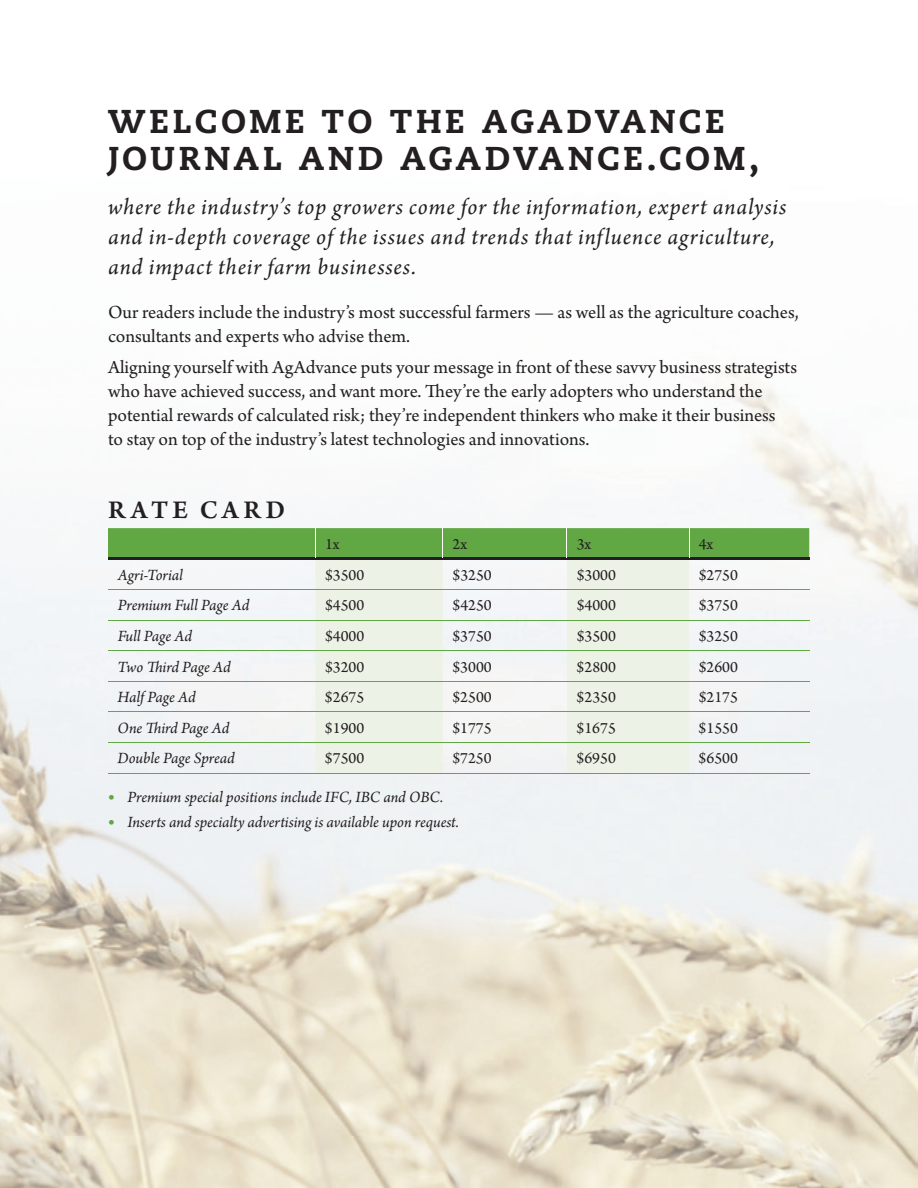
<style>
.page{position:relative;width:918px;height:1188px;background:#fff}
.page>*{position:absolute;margin:0;border:0;box-sizing:border-box;transform-origin:0 0}
.t1{font:33px/37.5px "Caecilia Heavy SC";letter-spacing:.105em;color:#231f20}
.t2{font:600 27px "Arno Pro";letter-spacing:.165em;color:#231f20}
.t3{font:italic 24px/30px "Arno Pro";letter-spacing:.035em;color:#231f20}
.t4{font:19.5px/24px "Arno Pro";color:#231f20}
.t5{font:italic 16.5px "Arno Pro";letter-spacing:-.005em;color:#231f20}
.t6{font:16.5px "Arno Pro";color:#231f20}
.s1{font-family:"Frutiger";font-weight:300;font-style:normal;font-stretch:condensed;font-size:13.5px;color:#61a844}
</style>
<div class="page">
<img style="left:0;top:525px;width:560px;height:663px">
<img style="left:560px;top:363px;width:358px;height:514px">
<img style="left:560px;top:877px;width:358px;height:311px">
<svg style="left:315px;top:560px;width:374px;height:213px;fill:#ecf3e6"></svg>
<hr style="left:108px;top:589px;width:207px;height:1px;background:#61a844">
<hr style="left:315px;top:589px;width:128px;height:1px;background:#61a844">
<hr style="left:443px;top:589px;width:124px;height:1px;background:#61a844">
<hr style="left:567px;top:589px;width:122px;height:1px;background:#61a844">
<hr style="left:689px;top:589px;width:120px;height:1px;background:#61a844">
<hr style="left:108px;top:620px;width:207px;height:1px;background:#61a844">
<hr style="left:315px;top:620px;width:128px;height:1px;background:#61a844">
<hr style="left:443px;top:620px;width:124px;height:1px;background:#61a844">
<hr style="left:567px;top:620px;width:122px;height:1px;background:#61a844">
<hr style="left:689px;top:620px;width:120px;height:1px;background:#61a844">
<hr style="left:108px;top:650px;width:207px;height:1px;background:#61a844">
<hr style="left:315px;top:650px;width:128px;height:1px;background:#61a844">
<hr style="left:443px;top:650px;width:124px;height:1px;background:#61a844">
<hr style="left:567px;top:650px;width:122px;height:1px;background:#61a844">
<hr style="left:689px;top:650px;width:120px;height:1px;background:#61a844">
<hr style="left:108px;top:681px;width:207px;height:1px;background:#61a844">
<hr style="left:315px;top:681px;width:128px;height:1px;background:#61a844">
<hr style="left:443px;top:681px;width:124px;height:1px;background:#61a844">
<hr style="left:567px;top:681px;width:122px;height:1px;background:#61a844">
<hr style="left:689px;top:681px;width:120px;height:1px;background:#61a844">
<hr style="left:108px;top:712px;width:207px;height:1px;background:#61a844">
<hr style="left:315px;top:712px;width:128px;height:1px;background:#61a844">
<hr style="left:443px;top:712px;width:124px;height:1px;background:#61a844">
<hr style="left:567px;top:712px;width:122px;height:1px;background:#61a844">
<hr style="left:689px;top:712px;width:120px;height:1px;background:#61a844">
<hr style="left:108px;top:742px;width:207px;height:1px;background:#61a844">
<hr style="left:315px;top:742px;width:128px;height:1px;background:#61a844">
<hr style="left:443px;top:742px;width:124px;height:1px;background:#61a844">
<hr style="left:567px;top:742px;width:122px;height:1px;background:#61a844">
<hr style="left:689px;top:742px;width:120px;height:1px;background:#61a844">
<hr style="left:108px;top:557px;width:207px;height:3px;background:#231f20">
<hr style="left:315px;top:557px;width:128px;height:3px;background:#231f20">
<hr style="left:443px;top:557px;width:124px;height:3px;background:#231f20">
<hr style="left:567px;top:557px;width:122px;height:3px;background:#231f20">
<hr style="left:689px;top:557px;width:120px;height:3px;background:#231f20">
<svg style="left:108px;top:528px;width:701px;height:30px"></svg>
<hr style="left:108px;top:773px;width:207px;height:1px;background:#61a844">
<hr style="left:315px;top:773px;width:128px;height:1px;background:#61a844">
<hr style="left:443px;top:773px;width:124px;height:1px;background:#61a844">
<hr style="left:567px;top:773px;width:122px;height:1px;background:#61a844">
<hr style="left:689px;top:773px;width:120px;height:1px;background:#61a844">
<h1 class="t1" style="left:108px;top:103px;width:653px">WELCOME TO THE AGADVANCE<br>JOURNAL AND AGADVANCE.COM,</h1>
<p class="t3" style="left:108px;top:193px;width:680px">where the industry’s top growers come for the information, expert analysis and in-depth coverage of the issues and trends that influence agriculture, and impact their farm businesses.</p>
<p class="t4" style="left:108px;top:301px;width:692px">Our readers include the industry’s most successful farmers — as well as the agriculture coaches, consultants and experts who advise them.</p>
<p class="t4" style="left:108px;top:356px;width:691px">Aligning yourself with AgAdvance puts your message in front of these savvy business strategists who have achieved success, and want more. They’re the early adopters who understand the potential rewards of calculated risk; they’re independent thinkers who make it their business<br>to stay on top of the industry’s latest technologies and innovations.</p>
<h2 class="t2" style="left:108px;top:494px;width:179px">RATE CARD</h2>
<p class="t6" style="left:325px;top:535px;width:16px">1x</p>
<p class="t6" style="left:453px;top:535px;width:16px">2x</p>
<p class="t6" style="left:577px;top:535px;width:16px">3x</p>
<p class="t6" style="left:699px;top:535px;width:16px">4x</p>
<p class="t5" style="left:118px;top:565px;width:67px">Agri-Torial</p>
<p class="t6" style="left:325px;top:565px;width:41px">$3500</p>
<p class="t6" style="left:453px;top:565px;width:41px">$3250</p>
<p class="t6" style="left:577px;top:565px;width:41px">$3000</p>
<p class="t6" style="left:699px;top:565px;width:41px">$2750</p>
<p class="t5" style="left:118px;top:596px;width:133px">Premium Full Page Ad</p>
<p class="t6" style="left:325px;top:596px;width:41px">$4500</p>
<p class="t6" style="left:452px;top:596px;width:41px">$4250</p>
<p class="t6" style="left:577px;top:596px;width:41px">$4000</p>
<p class="t6" style="left:699px;top:596px;width:41px">$3750</p>
<p class="t5" style="left:118px;top:626px;width:76px">Full Page Ad</p>
<p class="t6" style="left:325px;top:627px;width:41px">$4000</p>
<p class="t6" style="left:452px;top:627px;width:41px">$3750</p>
<p class="t6" style="left:577px;top:627px;width:41px">$3500</p>
<p class="t6" style="left:699px;top:627px;width:41px">$3250</p>
<p class="t5" style="left:118px;top:657px;width:115px">Two Third Page Ad</p>
<p class="t6" style="left:325px;top:657px;width:41px">$3200</p>
<p class="t6" style="left:452px;top:657px;width:41px">$3000</p>
<p class="t6" style="left:577px;top:657px;width:41px">$2800</p>
<p class="t6" style="left:699px;top:657px;width:41px">$2600</p>
<p class="t5" style="left:118px;top:688px;width:80px">Half Page Ad</p>
<p class="t6" style="left:325px;top:688px;width:41px">$2675</p>
<p class="t6" style="left:452px;top:688px;width:41px">$2500</p>
<p class="t6" style="left:577px;top:688px;width:41px">$2350</p>
<p class="t6" style="left:699px;top:688px;width:41px">$2175</p>
<p class="t5" style="left:118px;top:718px;width:113px">One Third Page Ad</p>
<p class="t6" style="left:325px;top:718px;width:41px">$1900</p>
<p class="t6" style="left:452px;top:718px;width:41px">$1775</p>
<p class="t6" style="left:577px;top:718px;width:41px">$1675</p>
<p class="t6" style="left:699px;top:718px;width:41px">$1550</p>
<p class="t5" style="left:118px;top:749px;width:119px">Double Page Spread</p>
<p class="t6" style="left:325px;top:749px;width:41px">$7500</p>
<p class="t6" style="left:452px;top:749px;width:41px">$7250</p>
<p class="t6" style="left:577px;top:749px;width:41px">$6950</p>
<p class="t6" style="left:699px;top:749px;width:41px">$6500</p>
<p class="t5" style="left:108px;top:788px;width:337px"><span class="s1">•</span> Premium special positions include IFC, IBC and OBC.</p>
<p class="t5" style="left:108px;top:813px;width:353px"><span class="s1">•</span> Inserts and specialty advertising is available upon request.</p>
</div>
